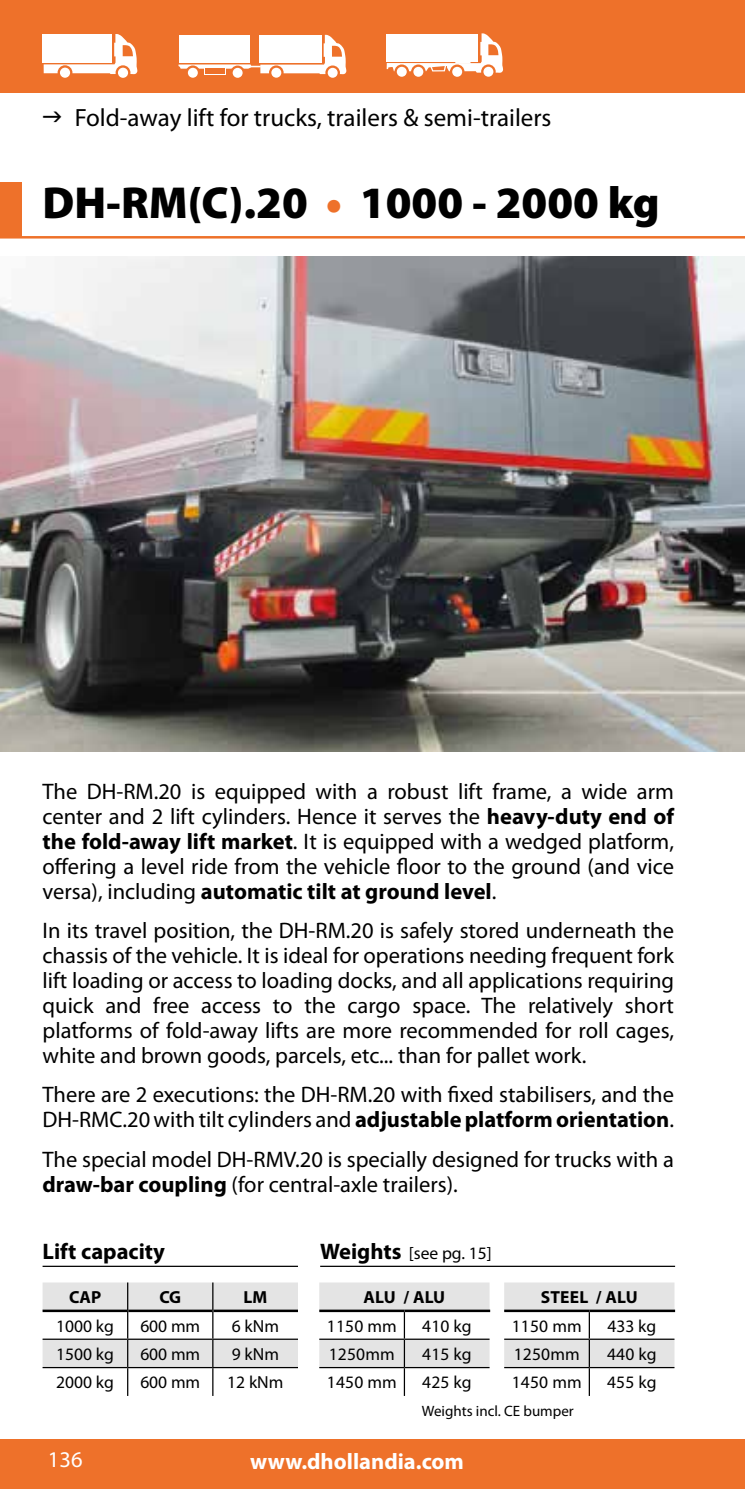
<style>
.page{position:relative;width:745px;height:1489px;background:#fff}
.page>*{position:absolute;margin:0;border:0;box-sizing:border-box;transform-origin:0 0}
.t1{font:900 45px "Myriad Pro";color:#000}
.t2{font:25px "Myriad Pro";color:#000}
.t3{font:22.5px/25px "Myriad Pro";color:#000;text-align:justify}
.t4{font:700 22.5px "Myriad Pro";color:#fff}
.t5{font:700 22.5px "Myriad Pro";color:#000}
.t6{font:22.5px "Myriad Pro";color:#fff}
.t7{font:17.5px "Myriad Pro";letter-spacing:.01em;color:#000}
.t8{font:700 17.5px "Myriad Pro";letter-spacing:.01em;color:#000}
.t9{font:15px "Myriad Pro";color:#000}
.s1{color:#ee712a}
.s2{font-weight:700}
.s3{font-weight:700;font-size:22.5px}
</style>
<div class="page">
<div style="left:0;top:1439px;width:744px;height:49px;background:#ee712a"></div>
<img style="left:0;top:257px;width:744px;height:495px">
<div style="left:0;top:0;width:744px;height:92px;background:#ee712a"></div>
<hr style="left:0;top:236px;width:744px;height:2px;background:#ee712a">
<hr style="left:320px;top:1265px;width:354px;height:1px;background:#000">
<svg style="left:319px;top:1282px;width:170px;height:113px"></svg>
<hr style="left:403px;top:1311px;width:2px;height:27px;background:#000">
<hr style="left:403px;top:1339px;width:2px;height:27px;background:#000">
<hr style="left:403px;top:1367px;width:2px;height:28px;background:#000">
<hr style="left:319px;top:1309px;width:85px;height:2px;background:#000">
<hr style="left:404px;top:1309px;width:86px;height:2px;background:#000">
<hr style="left:319px;top:1338px;width:85px;height:1px;background:#000">
<hr style="left:404px;top:1338px;width:85px;height:1px;background:#000">
<hr style="left:319px;top:1366px;width:85px;height:1px;background:#000">
<hr style="left:404px;top:1366px;width:85px;height:1px;background:#000">
<svg style="left:504px;top:1282px;width:170px;height:113px"></svg>
<hr style="left:504px;top:1309px;width:85px;height:2px;background:#000">
<hr style="left:589px;top:1309px;width:85px;height:2px;background:#000">
<hr style="left:504px;top:1338px;width:85px;height:1px;background:#000">
<hr style="left:589px;top:1338px;width:85px;height:1px;background:#000">
<hr style="left:504px;top:1366px;width:85px;height:1px;background:#000">
<hr style="left:589px;top:1366px;width:85px;height:1px;background:#000">
<hr style="left:43px;top:1265px;width:255px;height:1px;background:#000">
<svg style="left:43px;top:1282px;width:255px;height:113px"></svg>
<hr style="left:43px;top:1338px;width:85px;height:1px;background:#000">
<hr style="left:128px;top:1338px;width:85px;height:1px;background:#000">
<hr style="left:213px;top:1338px;width:85px;height:1px;background:#000">
<hr style="left:43px;top:1366px;width:85px;height:1px;background:#000">
<hr style="left:128px;top:1366px;width:85px;height:1px;background:#000">
<hr style="left:213px;top:1366px;width:85px;height:1px;background:#000">
<svg style="left:178px;top:35px;width:168px;height:39px;background:#fbe5d9"></svg>
<svg style="left:204px;top:67px;width:22px;height:7px"></svg>
<div style="left:205px;top:68px;width:20px;height:5px;background:#ee712a"></div>
<svg style="left:185px;top:65px;width:15px;height:15px"></svg>
<svg style="left:230px;top:66px;width:15px;height:14px"></svg>
<div style="left:188px;top:68px;width:10px;height:10px;background:#fff;border-radius:50%"></div>
<div style="left:232px;top:68px;width:10px;height:10px;background:#fff;border-radius:50%"></div>
<svg style="left:269px;top:65px;width:14px;height:15px"></svg>
<svg style="left:325px;top:65px;width:15px;height:15px"></svg>
<div style="left:271px;top:68px;width:10px;height:10px;background:#fff;border-radius:50%"></div>
<div style="left:327px;top:68px;width:10px;height:10px;background:#fff;border-radius:50%"></div>
<svg style="left:386px;top:33px;width:117px;height:40px;background:#fce6da"></svg>
<svg style="left:394px;top:64px;width:15px;height:15px"></svg>
<svg style="left:411px;top:64px;width:14px;height:15px"></svg>
<div style="left:396px;top:67px;width:10px;height:10px;background:#fff;border-radius:50%"></div>
<div style="left:413px;top:67px;width:10px;height:10px;background:#fff;border-radius:50%"></div>
<svg style="left:481px;top:64px;width:14px;height:15px"></svg>
<svg style="left:449px;top:64px;width:15px;height:15px"></svg>
<div style="left:483px;top:67px;width:10px;height:10px;background:#fff;border-radius:50%"></div>
<div style="left:452px;top:67px;width:10px;height:10px;background:#fff;border-radius:50%"></div>
<div style="left:43px;top:35px;width:69px;height:28px;background:#fff"></div>
<svg style="left:44px;top:34px;width:93px;height:40px"></svg>
<div style="left:60px;top:68px;width:10px;height:10px;background:#fff;border-radius:50%"></div>
<div style="left:118px;top:68px;width:10px;height:10px;background:#fff;border-radius:50%"></div>
<div style="left:0;top:182px;width:21px;height:55px;background:#ee712a"></div>
<p class="t2" style="left:75px;top:102px;width:478px">Fold-away lift for trucks, trailers &amp; semi-trailers</p>
<h1 class="t1" style="left:43px;top:173px;width:618px">DH-RM(C).20 <span class="s1">•</span> 1000 - 2000 kg</h1>
<p class="t3" style="left:43px;top:778px;width:632px">The DH-RM.20 is equipped with a robust lift frame, a wide arm center and 2 lift cylinders. Hence it serves the <span class="s2">heavy-duty end of the fold-away lift market</span>. It is equipped with a wedged platform, offering a level ride from the vehicle floor to the ground (and vice versa), including <span class="s2">automatic tilt at ground level</span>.</p>
<p class="t3" style="left:43px;top:917px;width:632px">In its travel position, the DH-RM.20 is safely stored underneath the chassis of the vehicle. It is ideal for operations needing frequent fork lift loading or access to loading docks, and all applications requiring quick and free access to the cargo space. The relatively short platforms of fold-away lifts are more recommended for roll cages, white and brown goods, parcels, etc... than for pallet work.</p>
<p class="t3" style="left:43px;top:1081px;width:632px">There are 2 executions: the DH-RM.20 with fixed stabilisers, and the<br>DH-RMC.20 with tilt cylinders and <span class="s2">adjustable platform orientation</span>.</p>
<p class="t3" style="left:43px;top:1146px;width:632px">The special model DH-RMV.20 is specially designed for trucks with a <span class="s2">draw-bar coupling</span> (for central-axle trailers).</p>
<p class="t5" style="left:43px;top:1236px;width:124px">Lift capacity</p>
<p class="t8" style="left:69px;top:1285px;width:34px">CAP</p>
<p class="t8" style="left:159px;top:1285px;width:23px">CG</p>
<p class="t8" style="left:243px;top:1285px;width:25px">LM</p>
<p class="t7" style="left:56px;top:1314px;width:59px">1000 kg</p>
<p class="t7" style="left:140px;top:1314px;width:61px">600 mm</p>
<p class="t7" style="left:232px;top:1314px;width:49px">6 kNm</p>
<p class="t7" style="left:56px;top:1343px;width:59px">1500 kg</p>
<p class="t7" style="left:140px;top:1343px;width:61px">600 mm</p>
<p class="t7" style="left:232px;top:1343px;width:49px">9 kNm</p>
<p class="t7" style="left:56px;top:1371px;width:59px">2000 kg</p>
<p class="t7" style="left:140px;top:1371px;width:61px">600 mm</p>
<p class="t7" style="left:227px;top:1371px;width:58px">12 kNm</p>
<p class="t7" style="left:320px;top:1241px;width:173px"><span class="s3">Weights</span> [see pg. 15]</p>
<p class="t8" style="left:363px;top:1285px;width:83px">ALU / ALU</p>
<p class="t7" style="left:326px;top:1314px;width:71px">1150 mm</p>
<p class="t7" style="left:422px;top:1314px;width:51px">410 kg</p>
<p class="t7" style="left:328px;top:1343px;width:67px">1250mm</p>
<p class="t7" style="left:422px;top:1343px;width:51px">415 kg</p>
<p class="t7" style="left:326px;top:1371px;width:71px">1450 mm</p>
<p class="t7" style="left:422px;top:1371px;width:51px">425 kg</p>
<p class="t8" style="left:540px;top:1285px;width:98px">STEEL / ALU</p>
<p class="t7" style="left:511px;top:1314px;width:71px">1150 mm</p>
<p class="t7" style="left:607px;top:1314px;width:50px">433 kg</p>
<p class="t7" style="left:513px;top:1343px;width:67px">1250mm</p>
<p class="t7" style="left:606px;top:1343px;width:51px">440 kg</p>
<p class="t7" style="left:511px;top:1371px;width:71px">1450 mm</p>
<p class="t7" style="left:606px;top:1371px;width:51px">455 kg</p>
<p class="t9" style="left:421px;top:1401px;width:153px">Weights incl. CE bumper</p>
<p class="t6" style="left:48px;top:1445px;width:36px">136</p>
<p class="t4" style="left:250px;top:1446px;width:215px">www.dhollandia.com</p>
</div>
